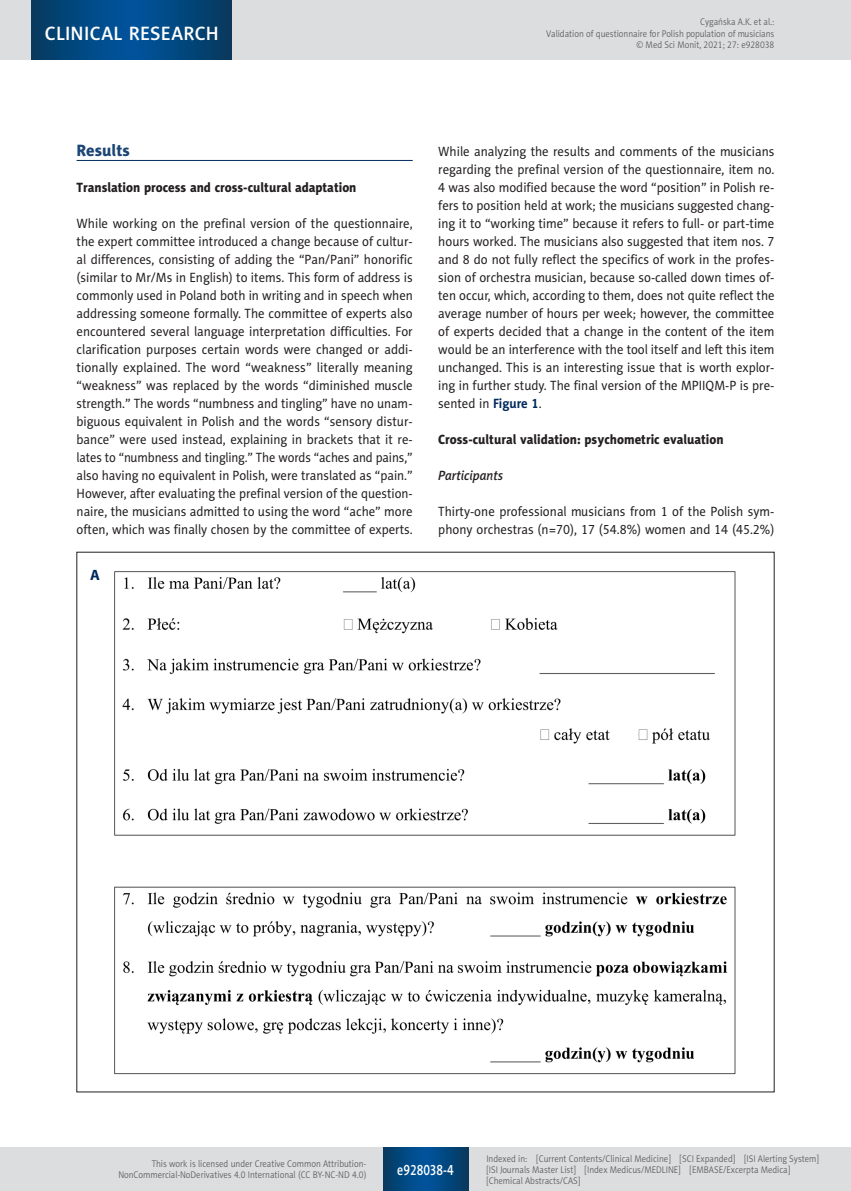
<style>
.page{position:relative;width:851px;height:1191px;background:#fff}
.page>*{position:absolute;margin:0;border:0;box-sizing:border-box;transform-origin:0 0}
.t1{font:19.5px "Naomi Sans EFN Medium";letter-spacing:.015em;color:#fff}
.MSM_Headline_1{font:16.5px "Naomi Sans EFN Heavy";color:#1a4574}
.t2{font:15px "Naomi Sans EFN Medium";color:#fff;scale:.8 1}
.t3{font:700 15px "Myriad Pro";color:#00295c}
.MSM_Body{font:13.5px/18px "Naomi Sans EFN";color:#231f20;text-align:justify;scale:.95 1}
.MSM_Headline_2{font:13.5px "Naomi Sans EFN Heavy";color:#231f20;scale:.95 1}
.MSM_Headline_3{font:italic 13.5px "Naomi Sans EFN Medium";color:#231f20;scale:.95 1}
.t4{font:9.75px/11.2px "Naomi Sans EFN Light";color:#57585a;text-align:right;scale:.9 1}
.s1{font-weight:700;color:#00295c}
</style>
<div class="page">
<hr style="left:77px;top:160px;width:335px;height:1px;background:#00295c">
<img style="left:114px;top:571px;width:622px;height:504px">
<div style="left:0;top:1148px;width:850px;height:43px;background:#dcdddf"></div>
<svg style="left:383px;top:1147px;width:85px;height:43px;background:#02477e"></svg>
<div style="left:0;top:0;width:850px;height:60px;background:#dcdddf"></div>
<hr style="left:850px;top:0;width:1px;height:60px;background:#dcdddf">
<svg style="left:32px;top:0;width:200px;height:60px;background:#02477e"></svg>
<h1 class="t1" style="left:45px;top:22px;width:175px">CLINICAL RESEARCH</h1>
<p class="t4" style="left:546px;top:16px;width:255px">Cygańska A.K. et al.:<br>Validation of questionnaire for Polish population of musicians © Med Sci Monit, 2021; 27: e928038</p>
<p class="MSM_Headline_1" style="left:77px;top:140px;width:55px">Results</p>
<p class="MSM_Headline_2" style="left:77px;top:179px;width:296px">Translation process and cross-cultural adaptation</p>
<p class="MSM_Body" style="left:77px;top:214px;width:355px">While working on the prefinal version of the questionnaire, the expert committee introduced a change because of cultur&shy;al differences, consisting of adding the “Pan/Pani” honorific (similar to Mr/Ms in English) to items. This form of address is commonly used in Poland both in writing and in speech when addressing someone formally. The committee of experts also encountered several language interpretation difficulties. For clarification purposes certain words were changed or addi&shy;tionally explained. The word “weakness” literally meaning “weakness” was replaced by the words “diminished muscle strength.” The words “numbness and tingling” have no unam&shy;biguous equivalent in Polish and the words “sensory distur&shy;bance” were used instead, explaining in brackets that it re&shy;lates to “numbness and tingling.” The words “aches and pains,” also having no equivalent in Polish, were translated as “pain.” However, after evaluating the prefinal version of the question&shy;naire, the musicians admitted to using the word “ache” more often, which was finally chosen by the committee of experts.</p>
<p class="t3" style="left:90px;top:565px;width:11px">A</p>
<p class="MSM_Body" style="left:438px;top:142px;width:355px">While analyzing the results and comments of the musicians regarding the prefinal version of the questionnaire, item no.<br>4 was also modified because the word “position” in Polish re&shy;fers to position held at work; the musicians suggested chang&shy;ing it to “working time” because it refers to full- or part-time hours worked. The musicians also suggested that item nos. 7 and 8 do not fully reflect the specifics of work in the profes&shy;sion of orchestra musician, because so-called down times of&shy;ten occur, which, according to them, does not quite reflect the average number of hours per week; however, the committee of experts decided that a change in the content of the item would be an interference with the tool itself and left this item unchanged. This is an interesting issue that is worth explor&shy;ing in further study. The final version of the MPIIQM-P is pre&shy;sented in <span class="s1">Figure 1</span>.</p>
<p class="MSM_Headline_2" style="left:438px;top:431px;width:302px">Cross-cultural validation: psychometric evaluation</p>
<p class="MSM_Headline_3" style="left:438px;top:468px;width:70px">Participants</p>
<p class="MSM_Body" style="left:438px;top:502px;width:355px">Thirty-one professional musicians from 1 of the Polish sym&shy;phony orchestras (n=70), 17 (54.8%) women and 14 (45.2%)</p>
<p class="t4" style="left:118px;top:1158px;width:277px">This work is licensed under Creative Common Attribution-<br>NonCommercial-NoDerivatives 4.0 International (CC BY-NC-ND 4.0)</p>
<p class="t2" style="left:397px;top:1160px;width:72px">e928038-4</p>
<p class="t4" style="left:486px;top:1152px;width:371px;text-align:left">Indexed in: [Current Contents/Clinical Medicine] [SCI Expanded] [ISI Alerting System] [ISI Journals Master List] [Index Medicus/MEDLINE] [EMBASE/Excerpta Medica] [Chemical Abstracts/CAS]</p>
</div>
